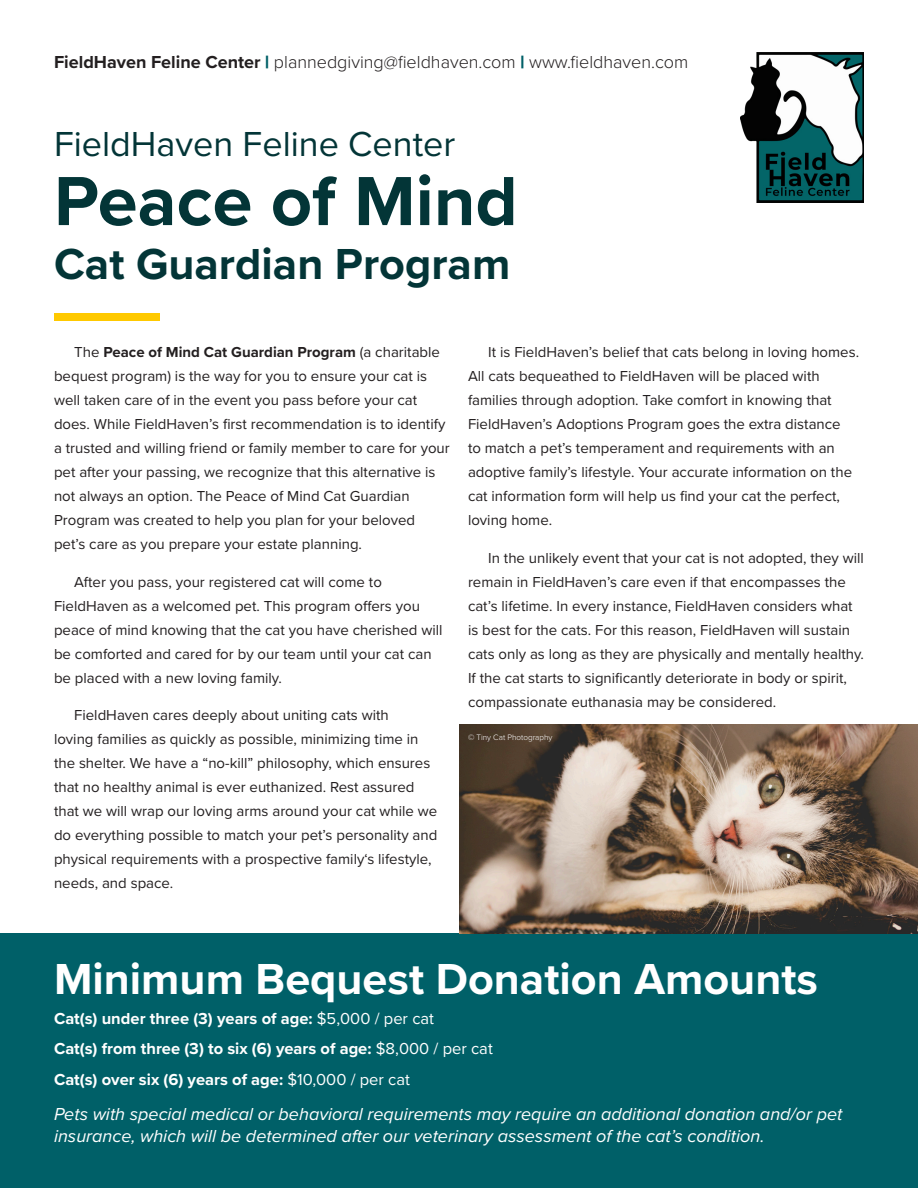
<style>
.page{position:relative;width:918px;height:1188px;background:#fff}
.page>*{position:absolute;margin:0;border:0;box-sizing:border-box;transform-origin:0 0}
.t1{font:700 72px "Proxima Nova";color:#033537}
.t2{font:700 45px "Proxima Nova";color:#fff}
.t3{font:700 45px "Proxima Nova";color:#033537}
.t4{font:36px "Proxima Nova";color:#033537}
.t5{font:italic 18px/21.6px "Proxima Nova";color:#fff}
.t6{font:300 18px "Proxima Nova";color:#231f20}
.t7{font:700 16.5px "Proxima Nova";color:#fff}
.t8{font:15px/24px "Proxima Nova";color:#231f20}
.t9{font:300 8.1px "Proxima Nova";color:#fff}
.s1{font-weight:700}
.s2{font-weight:900;color:#006068}
.s3{font-weight:400}
</style>
<div class="page">
<img style="left:740px;top:53px;width:124px;height:150px">
<div style="left:54px;top:313px;width:106px;height:8px;background:#ffc900"></div>
<div style="left:0;top:933px;width:918px;height:255px;background:#006068"></div>
<img style="left:459px;top:725px;width:459px;height:208px">
<p class="t6" style="left:54px;top:49px;width:636px"><span class="s1">FieldHaven Feline Center</span> <span class="s2">|</span> plannedgiving@fieldhaven.com <span class="s2">|</span> www.fieldhaven.com</p>
<p class="t4" style="left:54px;top:117px;width:403px">FieldHaven Feline Center</p>
<p class="t1" style="left:54px;top:147px;width:465px">Peace of Mind</p>
<p class="t3" style="left:54px;top:231px;width:458px">Cat Guardian Program</p>
<p class="t8" style="left:54px;top:340px;width:397px;text-indent:20px">The <span class="s1">Peace of Mind Cat Guardian Program</span> (a charitable bequest program) is the way for you to ensure your cat is well taken care of in the event you pass before your cat does. While FieldHaven’s first recommendation is to identify a trusted and willing friend or family member to care for your pet after your passing, we recognize that this alternative is not always an option. The Peace of Mind Cat Guardian Program was created to help you plan for your beloved pet’s care as you prepare your estate planning.</p>
<p class="t8" style="left:54px;top:569px;width:390px;text-indent:20px">After you pass, your registered cat will come to FieldHaven as a welcomed pet. This program offers you peace of mind knowing that the cat you have cherished will be comforted and cared for by our team until your cat can be placed with a new loving family.</p>
<p class="t8" style="left:54px;top:703px;width:385px;text-indent:20px">FieldHaven cares deeply about uniting cats with<br>loving families as quickly as possible, minimizing time in the shelter. We have a “no-kill” philosophy, which ensures that no healthy animal is ever euthanized. Rest assured that we will wrap our loving arms around your cat while we do everything possible to match your pet’s personality and physical requirements with a prospective family‘s lifestyle, needs, and space.</p>
<p class="t8" style="left:468px;top:340px;width:393px;text-indent:20px">It is FieldHaven’s belief that cats belong in loving homes.<br>All cats bequeathed to FieldHaven will be placed with families through adoption. Take comfort in knowing that FieldHaven’s Adoptions Program goes the extra distance<br>to match a pet’s temperament and requirements with an adoptive family’s lifestyle. Your accurate information on the cat information form will help us find your cat the perfect, loving home.</p>
<p class="t8" style="left:468px;top:545px;width:398px;text-indent:20px">In the unlikely event that your cat is not adopted, they will remain in FieldHaven’s care even if that encompasses the cat’s lifetime. In every instance, FieldHaven considers what is best for the cats. For this reason, FieldHaven will sustain cats only as long as they are physically and mentally healthy.<br>If the cat starts to significantly deteriorate in body or spirit, compassionate euthanasia may be considered.</p>
<p class="t9" style="left:468px;top:731px;width:86px">© Tiny Cat Photography</p>
<p class="t2" style="left:54px;top:945px;width:766px">Minimum Bequest Donation Amounts</p>
<p class="t7" style="left:54px;top:1006px;width:382px">Cat(s) under three (3) years of age: <span class="s3">$5,000 / per cat</span></p>
<p class="t7" style="left:54px;top:1037px;width:440px">Cat(s) from three (3) to six (6) years of age: <span class="s3">$8,000 / per cat</span></p>
<p class="t7" style="left:54px;top:1067px;width:358px">Cat(s) over six (6) years of age: <span class="s3">$10,000 / per cat</span></p>
<p class="t5" style="left:54px;top:1103px;width:790px">Pets with special medical or behavioral requirements may require an additional donation and/or pet insurance, which will be determined after our veterinary assessment of the cat’s condition.</p>
</div>
